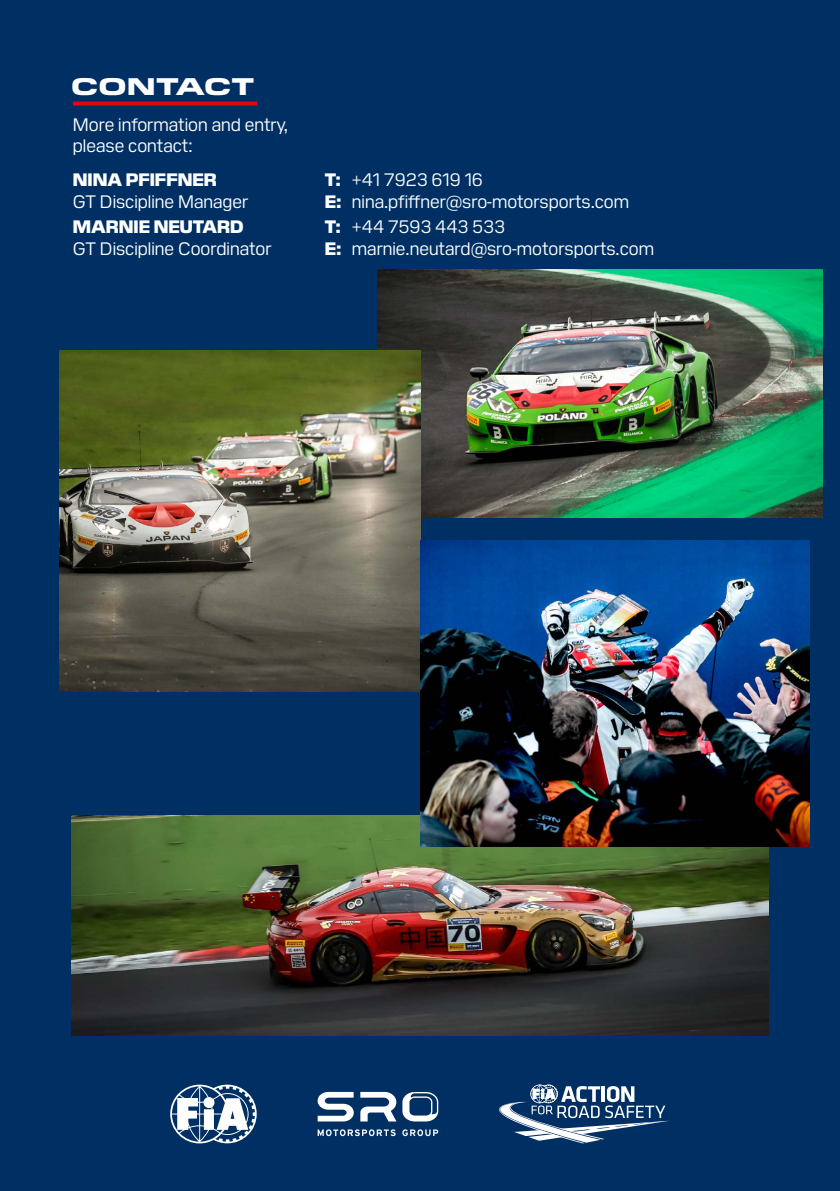
<style>
.page{position:relative;width:840px;height:1191px;background:#fff}
.page>*{position:absolute;margin:0;border:0;box-sizing:border-box;transform-origin:0 0}
.t1{font:800 24px "Pilat Extended";letter-spacing:.04em;color:#fff}
.t2{font:18px/21.6px "Pilat";color:#fff}
.t3{font:800 18px "Pilat";color:#fff}
.s1{font-weight:800}
</style>
<div class="page">
<div style="left:0;top:0;width:839px;height:1191px;background:#003063"></div>
<img style="left:377px;top:269px;width:444px;height:249px">
<svg style="left:73px;top:102px;width:184px;height:4px"></svg>
<img style="left:71px;top:815px;width:697px;height:220px">
<img style="left:60px;top:350px;width:360px;height:341px">
<img style="left:420px;top:540px;width:389px;height:306px">
<svg style="left:317px;top:1129px;width:78px;height:7px"></svg>
<svg style="left:402px;top:1129px;width:36px;height:7px"></svg>
<svg style="left:317px;top:1092px;width:36px;height:29px"></svg>
<svg style="left:360px;top:1092px;width:36px;height:29px"></svg>
<svg style="left:402px;top:1092px;width:36px;height:29px"></svg>
<svg style="left:170px;top:1084px;width:86px;height:59px"></svg>
<svg style="left:499px;top:1084px;width:170px;height:59px"></svg>
<h1 class="t1" style="left:71px;top:69px;width:184px">CONTACT</h1>
<p class="t2" style="left:73px;top:112px;width:216px">More information and entry, please contact:</p>
<p class="t3" style="left:73px;top:167px;width:145px">NINA PFIFFNER</p>
<p class="t2" style="left:73px;top:189px;width:177px">GT Discipline Manager</p>
<p class="t3" style="left:73px;top:213px;width:172px">MARNIE NEUTARD</p>
<p class="t2" style="left:73px;top:236px;width:200px">GT Discipline Coordinator</p>
<p class="t2" style="left:325px;top:168px;width:305px"><span class="s1">T:</span> +41 7923 619 16<br><span class="s1">E:</span> nina.pfiffner@sro-motorsports.com</p>
<p class="t2" style="left:325px;top:214px;width:330px"><span class="s1">T:</span> +44 7593 443 533<br><span class="s1">E:</span> marnie.neutard@sro-motorsports.com</p>
</div>
